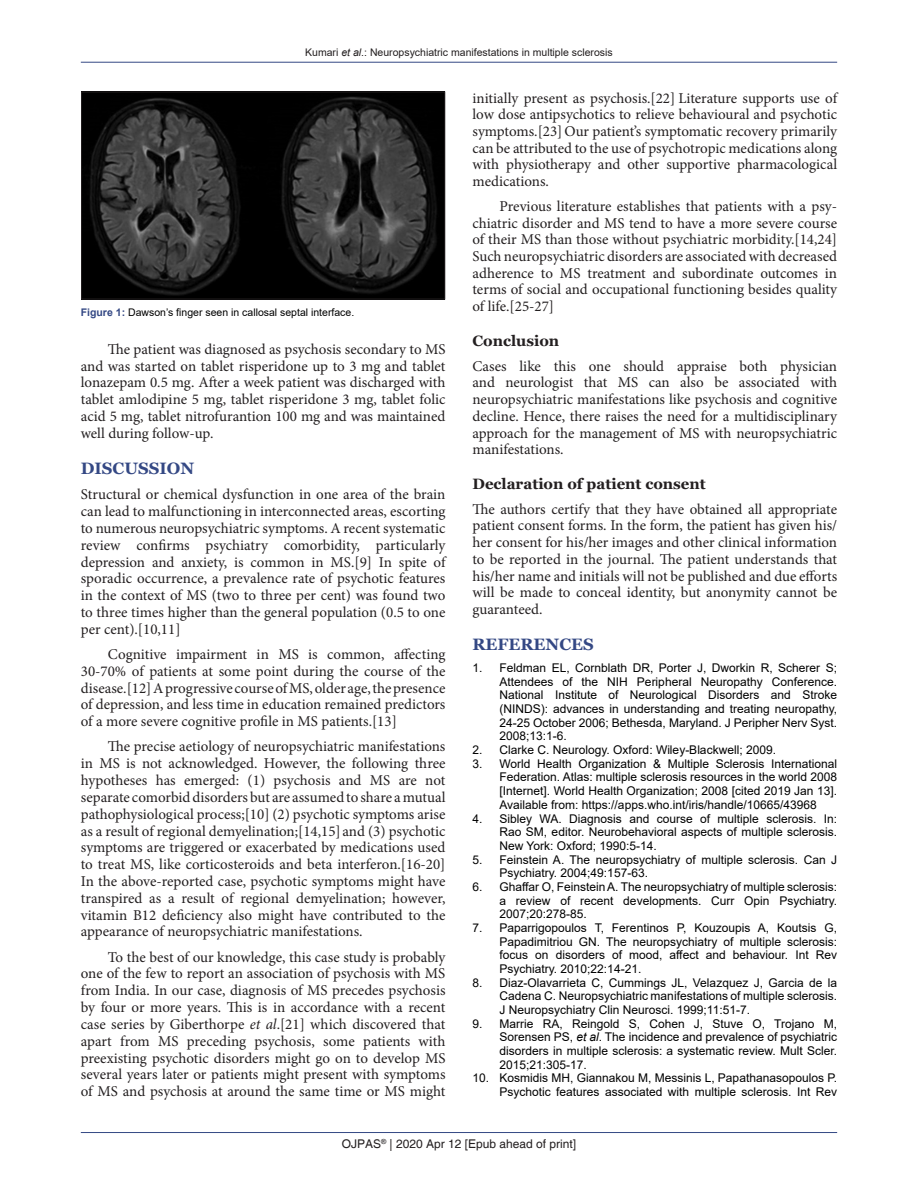
<style>
.page{position:relative;width:918px;height:1188px;background:#fff}
.page>*{position:absolute;margin:0;border:0;box-sizing:border-box;transform-origin:0 0}
.t1{font:700 16.5px "Georgia";color:#344884}
.TX{font:15px/16.8px "Minion Pro";color:#231f20;text-align:justify}
.TXFL{font:15px/16.6px "Minion Pro";color:#231f20;text-align:justify}
.t2{font:700 15px "Georgia";color:#231f20}
.REF{font:12px/13.6px "Arial";color:#000;text-align:justify}
.RF{font:12px "Helvetica";color:#231f20}
.t3{font:10.5px "Arial";color:#231f20}
.FGC{font:10.5px "Arial";color:#000}
.s1{font-style:italic}
.s2{font-weight:700;color:#344884}
</style>
<div class="page">
<hr style="left:81px;top:62px;width:756px;height:1px;background:#344884">
<hr style="left:81px;top:1132px;width:756px;height:1px;background:#344884">
<img style="left:83px;top:94px;width:360px;height:203px">
<div style="left:81px;top:92px;width:364px;height:207px;border:1px solid #231f20"></div>
<p class="t3" style="left:305px;top:45px;width:309px">Kumari <span class="s1">et al</span>.: Neuropsychiatric manifestations in multiple sclerosis</p>
<p class="FGC" style="left:81px;top:305px;width:275px"><span class="s2">Figure 1:</span> Dawson’s finger seen in callosal septal interface.</p>
<p class="TX" style="left:81px;top:341px;width:366px;text-indent:27px">The patient was diagnosed as psychosis secondary to MS and was started on tablet risperidone up to 3 mg and tablet lonazepam 0.5 mg. After a week patient was discharged with tablet amlodipine 5 mg, tablet risperidone 3 mg, tablet folic acid 5 mg, tablet nitrofurantion 100 mg and was maintained well during follow-up.</p>
<h1 class="t1" style="left:81px;top:458px;width:115px">DISCUSSION</h1>
<p class="TXFL" style="left:81px;top:486px;width:366px">Structural or chemical dysfunction in one area of the brain can lead to malfunctioning in interconnected areas, escorting to numerous neuropsychiatric symptoms. A recent systematic review confirms psychiatry comorbidity, particularly depression and anxiety, is common in MS.[9] In spite of sporadic occurrence, a prevalence rate of psychotic features in the context of MS (two to three per cent) was found two to three times higher than the general population (0.5 to one per cent).[10,11]</p>
<p class="TX" style="left:81px;top:646px;width:366px;text-indent:27px">Cognitive impairment in MS is common, affecting 30-70% of patients at some point during the course of the disease.[12] A progressive course of MS, older age, the presence of depression, and less time in education remained predictors of a more severe cognitive profile in MS patients.[13]</p>
<p class="TX" style="left:81px;top:738px;width:366px;text-indent:27px">The precise aetiology of neuropsychiatric manifestations in MS is not acknowledged. However, the following three hypotheses has emerged: (1) psychosis and MS are not separate comorbid disorders but are assumed to share a mutual pathophysiological process;[10] (2) psychotic symptoms arise as a result of regional demyelination;[14,15] and (3) psychotic symptoms are triggered or exacerbated by medications used to treat MS, like corticosteroids and beta interferon.[16-20] In the above-reported case, psychotic symptoms might have transpired as a result of regional demyelination; however, vitamin B12 deficiency also might have contributed to the appearance of neuropsychiatric manifestations.</p>
<p class="TX" style="left:81px;top:948px;width:366px;text-indent:27px">To the best of our knowledge, this case study is probably one of the few to report an association of psychosis with MS from India. In our case, diagnosis of MS precedes psychosis by four or more years. This is in accordance with a recent case series by Giberthorpe <span class="s1">et al</span>.[21] which discovered that apart from MS preceding psychosis, some patients with preexisting psychotic disorders might go on to develop MS several years later or patients might present with symptoms of MS and psychosis at around the same time or MS might</p>
<p class="TX" style="left:472px;top:90px;width:366px">initially present as psychosis.[22] Literature supports use of low dose antipsychotics to relieve behavioural and psychotic symptoms.[23]Our patient’s symptomatic recovery primarily can be attributed to the use of psychotropic medications along with physiotherapy and other supportive pharmacological medications.</p>
<p class="TX" style="left:472px;top:198px;width:366px;text-indent:27px">Previous literature establishes that patients with a psy&shy;chiatric disorder and MS tend to have a more severe course of their MS than those without psychiatric morbidity.[14,24] Such neuropsychiatric disorders are associated with decreased adherence to MS treatment and subordinate outcomes in terms of social and occupational functioning besides quality of life.[25-27]</p>
<h2 class="t2" style="left:472px;top:331px;width:88px">Conclusion</h2>
<p class="TXFL" style="left:472px;top:358px;width:366px">Cases like this one should appraise both physician and neurologist that MS can also be associated with neuropsychiatric manifestations like psychosis and cognitive decline. Hence, there raises the need for a multidisciplinary approach for the management of MS with neuropsychiatric manifestations.</p>
<h2 class="t2" style="left:472px;top:474px;width:235px">Declaration of patient consent</h2>
<p class="TXFL" style="left:472px;top:501px;width:366px">The authors certify that they have obtained all appropriate patient consent forms. In the form, the patient has given his/ her consent for his/her images and other clinical information to be reported in the journal. The patient understands that his/her name and initials will not be published and due efforts will be made to conceal identity, but anonymity cannot be guaranteed.</p>
<h1 class="t1" style="left:472px;top:634px;width:123px">REFERENCES</h1>
<p class="REF" style="left:500px;top:661px;width:339px;text-indent:-27px">1. Feldman EL, Cornblath DR, Porter J, Dworkin R, Scherer S; Attendees of the NIH Peripheral Neuropathy Conference.<br>National Institute of Neurological Disorders and Stroke (NINDS): advances in understanding and treating neuropathy, 24-25 October 2006; Bethesda, Maryland. J Peripher Nerv Syst.<br>2008;13:1-6.</p>
<p class="REF" style="left:472px;top:743px;width:305px">2. Clarke C. Neurology. Oxford: Wiley-Blackwell; 2009.</p>
<p class="REF" style="left:500px;top:757px;width:339px;text-indent:-27px">3. World Health Organization &amp; Multiple Sclerosis International Federation. Atlas: multiple sclerosis resources in the world 2008 [Internet]. World Health Organization; 2008 [cited 2019 Jan 13].<br>Available from: https://apps.who.int/iris/handle/10665/43968</p>
<p class="REF" style="left:500px;top:811px;width:339px;text-indent:-27px">4. Sibley WA. Diagnosis and course of multiple sclerosis. In:<br>Rao SM, editor. Neurobehavioral aspects of multiple sclerosis.<br>New York: Oxford; 1990:5-14.</p>
<p class="REF" style="left:500px;top:852px;width:339px;text-indent:-27px">5. Feinstein A. The neuropsychiatry of multiple sclerosis. Can J<br>Psychiatry. 2004;49:157-63.</p>
<p class="REF" style="left:500px;top:880px;width:339px;text-indent:-27px">6. Ghaffar O, Feinstein A. The neuropsychiatry of multiple sclerosis: a review of recent developments. Curr Opin Psychiatry.<br>2007;20:278-85.</p>
<p class="REF" style="left:500px;top:921px;width:339px;text-indent:-27px">7. Paparrigopoulos T, Ferentinos P, Kouzoupis A, Koutsis G, Papadimitriou GN. The neuropsychiatry of multiple sclerosis: focus on disorders of mood, affect and behaviour. Int Rev Psychiatry. 2010;22:14-21.</p>
<p class="REF" style="left:500px;top:976px;width:339px;text-indent:-27px">8. Diaz-Olavarrieta C, Cummings JL, Velazquez J, Garcia de la Cadena C. Neuropsychiatric manifestations of multiple sclerosis.<br>J Neuropsychiatry Clin Neurosci. 1999;11:51-7.</p>
<p class="REF" style="left:500px;top:1017px;width:339px;text-indent:-27px">9. Marrie RA, Reingold S, Cohen J, Stuve O, Trojano M, Sorensen PS, <span class="s1">et al</span>. The incidence and prevalence of psychiatric disorders in multiple sclerosis: a systematic review. Mult Scler.<br>2015;21:305-17.</p>
<p class="REF" style="left:472px;top:1071px;width:366px;text-align:right">10. Kosmidis MH, Giannakou M, Messinis L, Papathanasopoulos P.<br>Psychotic features associated with multiple sclerosis. Int Rev</p>
<p class="RF" style="left:342px;top:1137px;width:236px">OJPAS<sup>®</sup> | 2020 Apr 12 [Epub ahead of print]</p>
</div>
